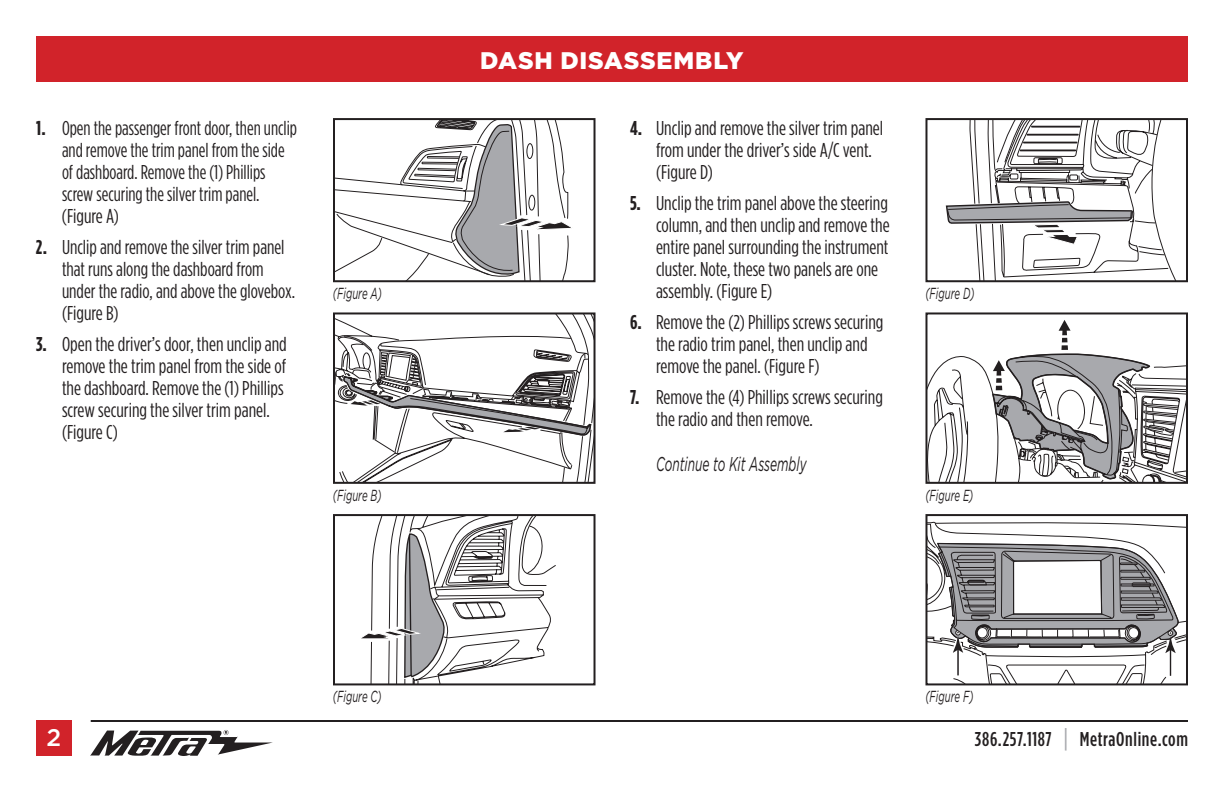
<style>
.page{position:relative;width:1224px;height:792px;background:#fff}
.page>*{position:absolute;margin:0;border:0;box-sizing:border-box;transform-origin:0 0}
.t1{font:900 24px "Gotham";letter-spacing:.03em;color:#fff}
.t2{font:500 24px "Gotham";color:#fff}
.t3{font:20px/22px "Gotham Condensed";color:#231f20}
.t4{font:20px/22px "Gotham Condensed";color:#231f20;scale:.95 1}
.t5{font:500 20px "Gotham Condensed";letter-spacing:.03em;color:#231f20}
.t6{font:italic 20px "Gotham";color:#231f20;scale:.6 1}
.t7{font:italic 16px "Gotham";color:#231f20;scale:.6 1}
.s1{font-weight:700}
.s2{font-size:26px;color:#a8a9ad}
</style>
<div class="page">
<div style="left:36px;top:36px;width:1152px;height:45px;background:#d1232a"></div>
<svg style="left:90px;top:730px;width:183px;height:26px"></svg>
<hr style="left:91px;top:720px;width:1097px;height:2px;background:#231f20">
<div style="left:36px;top:720px;width:36px;height:36px;background:#d1232a"></div>
<svg style="left:946px;top:121px;width:230px;height:158px"></svg>
<div style="left:925px;top:118px;width:263px;height:164px;border:2px solid #231f20"></div>
<svg style="left:336px;top:121px;width:235px;height:158px"></svg>
<div style="left:333px;top:118px;width:263px;height:164px;border:2px solid #231f20"></div>
<svg style="left:928px;top:320px;width:257px;height:161px"></svg>
<div style="left:925px;top:312px;width:263px;height:172px;border:2px solid #231f20"></div>
<svg style="left:336px;top:315px;width:256px;height:166px"></svg>
<div style="left:333px;top:312px;width:263px;height:172px;border:2px solid #231f20"></div>
<svg style="left:928px;top:522px;width:257px;height:160px"></svg>
<svg style="left:936px;top:522px;width:244px;height:154px"></svg>
<div style="left:925px;top:514px;width:263px;height:171px;border:2px solid #231f20"></div>
<svg style="left:361px;top:517px;width:195px;height:165px"></svg>
<div style="left:333px;top:514px;width:263px;height:171px;border:2px solid #231f20"></div>
<p class="t4" style="left:62px;top:117px;width:249px;text-indent:-26px"><span class="s1">1.</span> Open the passenger front door, then unclip and remove the trim panel from the side of dashboard. Remove the (1) Phillips screw securing the silver trim panel. (Figure A)</p>
<p class="t3" style="left:62px;top:236px;width:235px;text-indent:-26px"><span class="s1">2.</span> Unclip and remove the silver trim panel that runs along the dashboard from under the radio, and above the glovebox. (Figure B)</p>
<p class="t3" style="left:62px;top:333px;width:226px;text-indent:-26px"><span class="s1">3.</span> Open the driver’s door, then unclip and remove the trim panel from the side of the dashboard. Remove the (1) Phillips screw securing the silver trim panel. (Figure C)</p>
<p class="t1" style="left:480px;top:46px;width:265px">DASH DISASSEMBLY</p>
<p class="t3" style="left:656px;top:117px;width:229px;text-indent:-26px"><span class="s1">4.</span> Unclip and remove the silver trim panel from under the driver’s side A/C vent. (Figure D)</p>
<p class="t3" style="left:656px;top:192px;width:235px;text-indent:-26px"><span class="s1">5.</span> Unclip the trim panel above the steering column, and then unclip and remove the entire panel surrounding the instrument cluster. Note, these two panels are one assembly. (Figure E)</p>
<p class="t3" style="left:656px;top:311px;width:229px;text-indent:-26px"><span class="s1">6.</span> Remove the (2) Phillips screws securing the radio trim panel, then unclip and remove the panel. (Figure F)</p>
<p class="t3" style="left:656px;top:386px;width:229px;text-indent:-26px"><span class="s1">7.</span> Remove the (4) Phillips screws securing the radio and then remove.</p>
<p class="t6" style="left:656px;top:453px;width:252px">Continue to Kit Assembly</p>
<p class="t7" style="left:333px;top:285px;width:83px">(Figure A)</p>
<p class="t7" style="left:925px;top:285px;width:83px">(Figure D)</p>
<p class="t7" style="left:333px;top:486px;width:83px">(Figure B)</p>
<p class="t7" style="left:925px;top:486px;width:82px">(Figure E)</p>
<p class="t7" style="left:333px;top:688px;width:83px">(Figure C)</p>
<p class="t7" style="left:925px;top:688px;width:82px">(Figure F)</p>
<p class="t2" style="left:47px;top:724px;width:16px">2</p>
<p class="t5" style="left:975px;top:728px;width:215px">386.257.1187 <span class="s2">|</span> MetraOnline.com</p>
</div>
